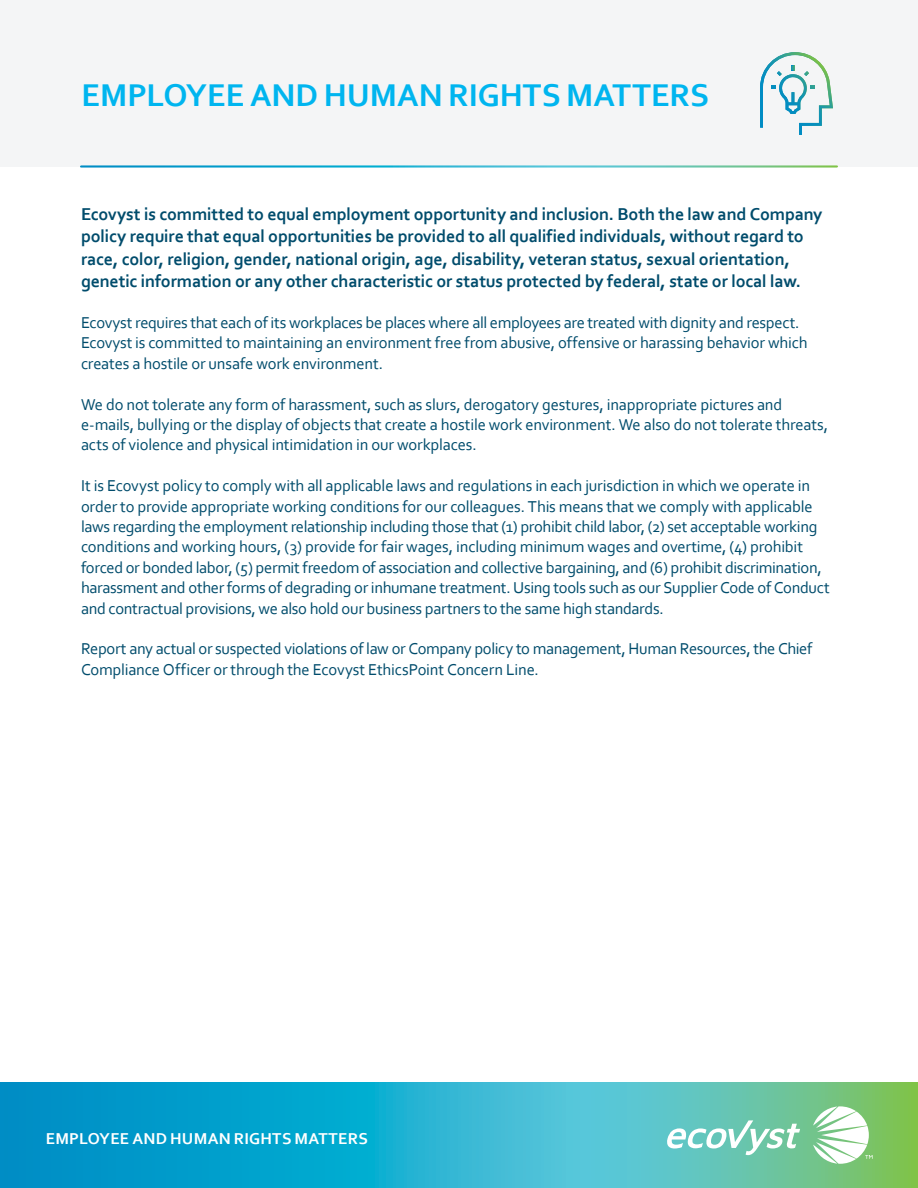
<style>
.page{position:relative;width:918px;height:1188px;background:#fff}
.page>*{position:absolute;margin:0;border:0;box-sizing:border-box;transform-origin:0 0}
.t1{font:700 33px "Corbel";color:#00b5ef}
.Intro_Blurb{font:700 18px/22.5px "Corbel";letter-spacing:-.01em;color:#004c6c}
.Body_Copy{font:16.5px/20.4px "Corbel";letter-spacing:-.015em;color:#004c6c}
.Body_Copy-2{font:700 16.5px "Corbel";letter-spacing:.015em;color:#fff}
</style>
<div class="page">
<div style="left:0;top:0;width:918px;height:166px;background:#f4f5f6"></div>
<hr style="left:81px;top:165px;width:756px;height:3px;background:#fff">
<svg style="left:760px;top:52px;width:73px;height:83px"></svg>
<svg style="left:0;top:1082px;width:918px;height:106px;background:#2eb0c1"></svg>
<svg style="left:667px;top:1120px;width:133px;height:35px"></svg>
<svg style="left:813px;top:1106px;width:60px;height:58px"></svg>
<p class="t1" style="left:82px;top:74px;width:629px">EMPLOYEE AND HUMAN RIGHTS MATTERS</p>
<p class="Intro_Blurb" style="left:81px;top:202px;width:743px">Ecovyst is committed to equal employment opportunity and inclusion. Both the law and Company policy require that equal opportunities be provided to all qualified individuals, without regard to race, color, religion, gender, national origin, age, disability, veteran status, sexual orientation, genetic information or any other characteristic or status protected by federal, state or local law.</p>
<p class="Body_Copy" style="left:81px;top:312px;width:728px">Ecovyst requires that each of its workplaces be places where all employees are treated with dignity and respect.<br>Ecovyst is committed to maintaining an environment free from abusive, offensive or harassing behavior which creates a hostile or unsafe work environment.</p>
<p class="Body_Copy" style="left:81px;top:393px;width:749px">We do not tolerate any form of harassment, such as slurs, derogatory gestures, inappropriate pictures and e-mails, bullying or the display of objects that create a hostile work environment. We also do not tolerate threats, acts of violence and physical intimidation in our workplaces.</p>
<p class="Body_Copy" style="left:81px;top:475px;width:750px">It is Ecovyst policy to comply with all applicable laws and regulations in each jurisdiction in which we operate in order to provide appropriate working conditions for our colleagues. This means that we comply with applicable laws regarding the employment relationship including those that (1) prohibit child labor, (2) set acceptable working conditions and working hours, (3) provide for fair wages, including minimum wages and overtime, (4) prohibit forced or bonded labor, (5) permit freedom of association and collective bargaining, and (6) prohibit discrimination, harassment and other forms of degrading or inhumane treatment. Using tools such as our Supplier Code of Conduct and contractual provisions, we also hold our business partners to the same high standards.</p>
<p class="Body_Copy" style="left:81px;top:638px;width:733px">Report any actual or suspected violations of law or Company policy to management, Human Resources, the Chief<br>Compliance Officer or through the Ecovyst EthicsPoint Concern Line.</p>
<p class="Body_Copy-2" style="left:46px;top:1128px;width:324px">EMPLOYEE AND HUMAN RIGHTS MATTERS</p>
</div>
